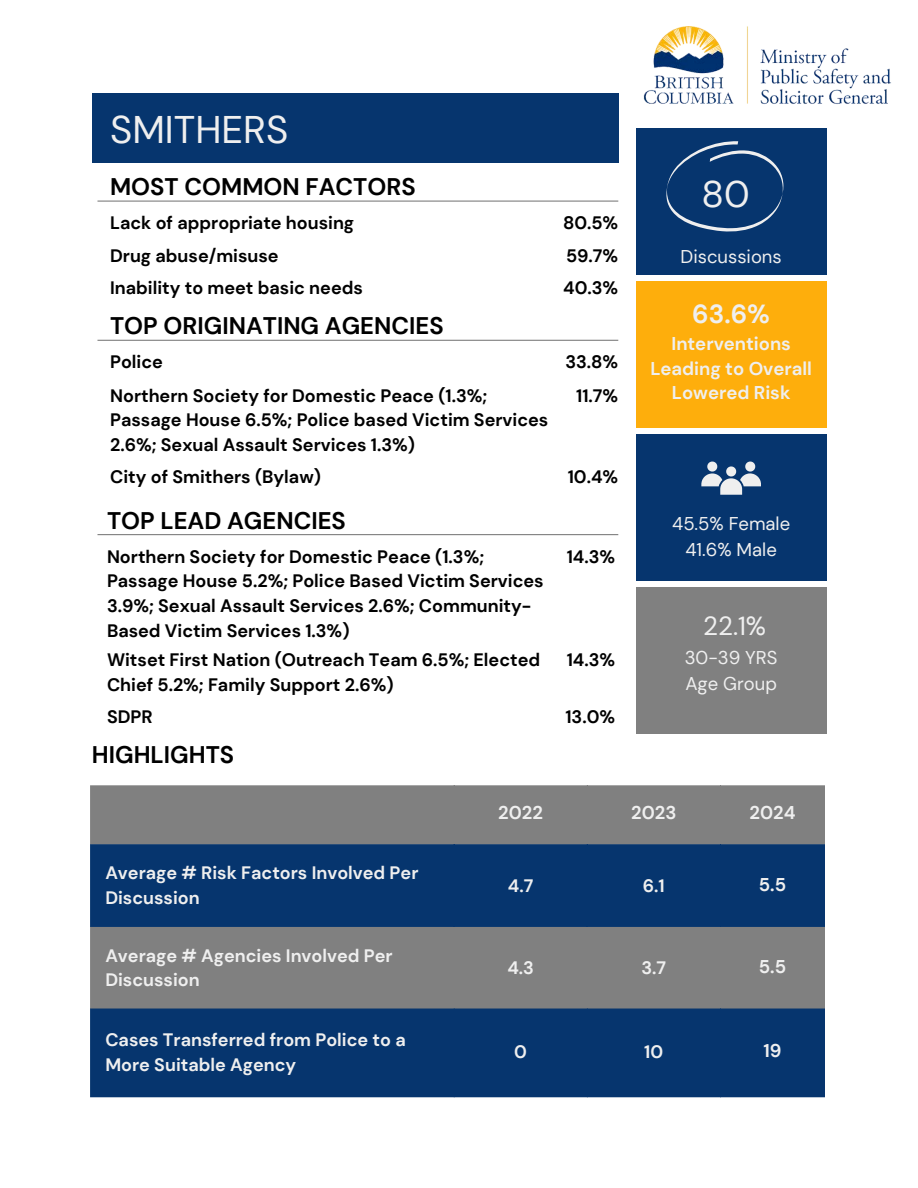
<style>
.page{position:relative;width:918px;height:1188px;background:#fff}
.page>*{position:absolute;margin:0;border:0;box-sizing:border-box;transform-origin:0 0}
.t1{font:38.55px "DM Sans";color:#efefef}
.t2{font:36.9px "DM Sans";color:#efefef}
.t3{font:700 26.1px "DM Sans";color:#efefef}
.t4{font:26.1px "DM Sans";color:#efefef}
.t5{font:700 24px "DM Sans";color:#000}
.t6{font:700 18.45px/24.8px "DM Sans";color:#efefef;text-align:center}
.t7{font:18.45px "DM Sans";color:#efefef}
.t8{font:700 18px/24.8px "DM Sans";color:#000}
.t9{font:700 18px/24.8px "DM Sans";color:#efefef}
</style>
<div class="page">
<div style="left:92px;top:93px;width:526px;height:70px;background:#06356e"></div>
<div style="left:636px;top:434px;width:190px;height:146px;background:#06356e"></div>
<svg style="left:701px;top:462px;width:60px;height:33px"></svg>
<div style="left:636px;top:587px;width:190px;height:147px;background:#808080"></div>
<div style="left:636px;top:281px;width:190px;height:147px;background:#feae0c"></div>
<div style="left:636px;top:128px;width:190px;height:146px;background:#06356e"></div>
<svg style="left:666px;top:141px;width:117px;height:91px"></svg>
<hr style="left:97px;top:201px;width:521px;height:1px;background:#808080">
<div style="left:90px;top:786px;width:735px;height:58px;background:#808080"></div>
<svg style="left:90px;top:844px;width:735px;height:253px;background:#2d4d73"></svg>
<img style="left:618px;top:26px;width:273px;height:102px">
<hr style="left:97px;top:534px;width:521px;height:1px;background:#808080">
<hr style="left:97px;top:340px;width:521px;height:1px;background:#808080">
<h4 class="t1" style="left:110px;top:105px;width:180px">SMITHERS</h4>
<p class="t5" style="left:110px;top:171px;width:307px">MOST COMMON FACTORS</p>
<p class="t8" style="left:110px;top:211px;width:246px">Lack of appropriate housing</p>
<p class="t8" style="left:563px;top:211px;width:57px">80.5%</p>
<h4 class="t8" style="left:110px;top:243px;width:170px">Drug abuse/misuse</h4>
<h4 class="t8" style="left:566px;top:243px;width:54px">59.7%</h4>
<h4 class="t8" style="left:110px;top:275px;width:254px">Inability to meet basic needs</h4>
<h4 class="t8" style="left:563px;top:275px;width:57px">40.3%</h4>
<p class="t5" style="left:110px;top:310px;width:335px">TOP ORIGINATING AGENCIES</p>
<h3 class="t8" style="left:110px;top:350px;width:54px">Police</h3>
<h4 class="t8" style="left:565px;top:350px;width:54px">33.8%</h4>
<h2 class="t8" style="left:110px;top:383px;width:440px">Northern Society for Domestic Peace (1.3%;<br>Passage House 6.5%; Police based Victim Services<br>2.6%; Sexual Assault Services 1.3%)</h2>
<p class="t8" style="left:576px;top:383px;width:44px">11.7%</p>
<p class="t8" style="left:110px;top:464px;width:212px">City of Smithers (Bylaw)</p>
<p class="t8" style="left:568px;top:464px;width:52px">10.4%</p>
<h2 class="t5" style="left:107px;top:505px;width:240px">TOP LEAD AGENCIES</h2>
<p class="t8" style="left:107px;top:544px;width:438px">Northern Society for Domestic Peace (1.3%; Passage House 5.2%; Police Based Victim Services 3.9%; Sexual Assault Services 2.6%; Community-Based Victim Services 1.3%)</p>
<p class="t8" style="left:567px;top:544px;width:50px">14.3%</p>
<p class="t8" style="left:107px;top:647px;width:435px">Witset First Nation (Outreach Team 6.5%; Elected<br>Chief 5.2%; Family Support 2.6%)</p>
<p class="t8" style="left:567px;top:647px;width:50px">14.3%</p>
<p class="t8" style="left:107px;top:705px;width:47px">SDPR</p>
<p class="t8" style="left:565px;top:705px;width:51px">13.0%</p>
<h4 class="t5" style="left:92px;top:739px;width:144px">HIGHLIGHTS</h4>
<h1 class="t2" style="left:702px;top:170px;width:50px">80</h1>
<p class="t7" style="left:681px;top:244px;width:103px">Discussions</p>
<p class="t3" style="left:692px;top:297px;width:79px">63.6%</p>
<p class="t6" style="left:650px;top:331px;width:163px">Interventions<br>Leading to Overall<br>Lowered Risk</p>
<p class="t7" style="left:672px;top:512px;width:120px">45.5% Female</p>
<p class="t7" style="left:685px;top:537px;width:93px">41.6% Male</p>
<h4 class="t4" style="left:703px;top:610px;width:65px">22.1%</h4>
<p class="t7" style="left:685px;top:646px;width:94px">30-39 YRS</p>
<p class="t7" style="left:685px;top:671px;width:93px">Age Group</p>
<h4 class="t9" style="left:105px;top:861px;width:315px">Average # Risk Factors Involved Per<br>Discussion</h4>
<h4 class="t9" style="left:105px;top:943px;width:289px">Average # Agencies Involved Per<br>Discussion</h4>
<h4 class="t9" style="left:105px;top:1027px;width:302px">Cases Transferred from Police to a<br>More Suitable Agency</h4>
<p class="t6" style="left:498px;top:801px;width:46px">2022</p>
<h2 class="t6" style="left:631px;top:801px;width:47px">2023</h2>
<p class="t6" style="left:750px;top:801px;width:48px">2024</p>
<h4 class="t9" style="left:508px;top:873px;width:27px">4.7</h4>
<h4 class="t9" style="left:643px;top:873px;width:23px">6.1</h4>
<h4 class="t6" style="left:759px;top:872px;width:29px">5.5</h4>
<h4 class="t9" style="left:507px;top:955px;width:28px">4.3</h4>
<h2 class="t9" style="left:641px;top:955px;width:26px">3.7</h2>
<p class="t6" style="left:759px;top:954px;width:29px">5.5</p>
<h4 class="t9" style="left:514px;top:1040px;width:14px">0</h4>
<h4 class="t9" style="left:644px;top:1040px;width:20px">10</h4>
<h4 class="t6" style="left:763px;top:1039px;width:20px">19</h4>
</div>
